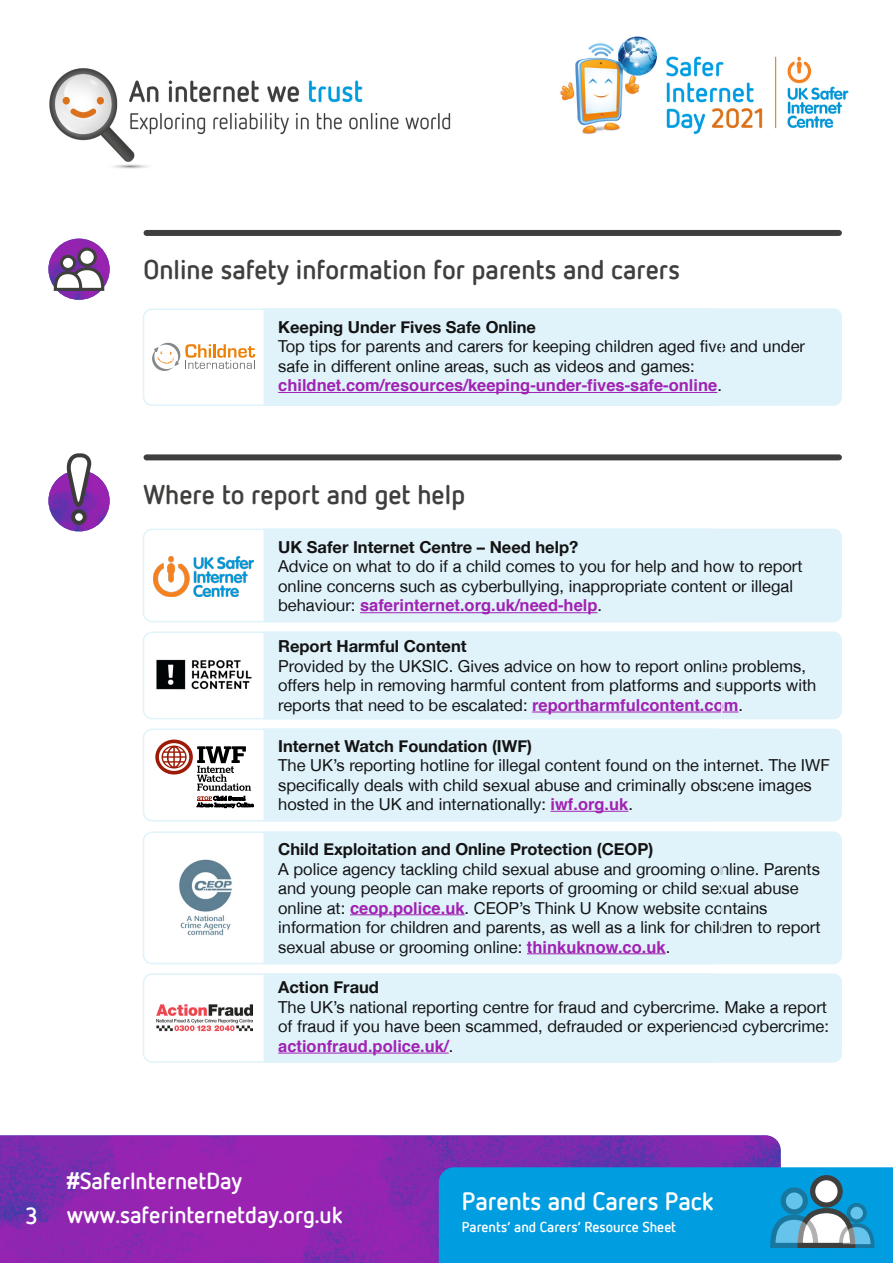
<style>
.page{position:relative;width:893px;height:1263px;background:#fff}
.page>*{position:absolute;margin:0;border:0;box-sizing:border-box;transform-origin:0 0}
.Header_black{font:700 27px "Netto OT";color:#3f3f3e}
.t1{font:700 25.2px "Netto OT";color:#fff}
.t2{font:700 23.25px/34.2px "Netto OT";color:#fff}
.Body_copy{font:16.5px/19.5px "Helvetica Neue LT Arabic";color:#131313}
.Header_small_black{font:700 16.5px "Helvetica Neue";color:#131313}
.t3{font:700 14.4px "Netto OT";color:#fff}
.s1{font-family:"Helvetica";font-weight:700;color:#a122b3}
.s2{font-family:"Arial"}
</style>
<div class="page">
<img style="left:0;top:1135px;width:781px;height:128px">
<svg style="left:439px;top:1167px;width:454px;height:96px"></svg>
<img style="left:49px;top:68px;width:402px;height:101px">
<img style="left:560px;top:36px;width:289px;height:99px">
<div style="left:264px;top:973px;width:578px;height:90px;background:#e0f3fb"></div>
<div style="left:264px;top:831px;width:578px;height:133px;background:#e0f3fb"></div>
<div style="left:264px;top:728px;width:578px;height:93px;background:#e0f3fb"></div>
<div style="left:264px;top:631px;width:578px;height:88px;background:#e0f3fb"></div>
<div style="left:264px;top:529px;width:578px;height:93px;background:#e0f3fb"></div>
<div style="left:264px;top:308px;width:578px;height:98px;background:#e0f3fb"></div>
<hr style="left:278px;top:392px;width:439px;height:1px;background:#a122b3">
<hr style="left:360px;top:612px;width:238px;height:1px;background:#a122b3">
<hr style="left:532px;top:712px;width:206px;height:1px;background:#a122b3">
<hr style="left:550px;top:811px;width:78px;height:1px;background:#a122b3">
<hr style="left:350px;top:914px;width:115px;height:1px;background:#a122b3">
<hr style="left:527px;top:953px;width:139px;height:1px;background:#a122b3">
<hr style="left:278px;top:1053px;width:171px;height:1px;background:#a122b3">
<div style="left:143px;top:308px;width:580px;height:98px;border:2px solid #e0f3fb;border-radius:9px"></div>
<div style="left:147px;top:454px;width:692px;height:6px;background:#3f3f3e"></div>
<img style="left:48px;top:470px;width:62px;height:61px;border-radius:31px">
<div style="left:143px;top:728px;width:580px;height:93px;border:2px solid #e0f3fb;border-radius:9px"></div>
<div style="left:143px;top:631px;width:580px;height:88px;border:2px solid #e0f3fb;border-radius:9px"></div>
<div style="left:143px;top:529px;width:580px;height:93px;border:2px solid #e0f3fb;border-radius:9px"></div>
<svg style="left:67px;top:453px;width:28px;height:59px"></svg>
<div style="left:73px;top:511px;width:12px;height:12px;background:#fff;border-radius:50%"></div>
<div style="left:71px;top:509px;width:16px;height:16px;border:4px solid #3c3c3b;border-radius:50%"></div>
<div style="left:143px;top:831px;width:580px;height:133px;border:2px solid #e0f3fb;border-radius:9px"></div>
<div style="left:143px;top:973px;width:580px;height:90px;border:2px solid #e0f3fb;border-radius:9px"></div>
<div style="left:147px;top:230px;width:692px;height:6px;background:#3f3f3e"></div>
<img style="left:48px;top:239px;width:62px;height:61px;border-radius:31px">
<svg style="left:79px;top:249px;width:16px;height:16px"></svg>
<div style="left:77px;top:248px;width:20px;height:19px;border:3px solid #3f3f3e;border-radius:50%"></div>
<div style="left:61px;top:256px;width:14px;height:13px;background:#fff;border-radius:50%"></div>
<div style="left:60px;top:255px;width:16px;height:16px;border:3px solid #3f3f3e;border-radius:50%"></div>
<svg style="left:52px;top:266px;width:54px;height:26px"></svg>
<svg style="left:152px;top:343px;width:103px;height:28px"></svg>
<img style="left:153px;top:556px;width:100px;height:41px">
<img style="left:156px;top:659px;width:96px;height:31px">
<svg style="left:197px;top:746px;width:56px;height:62px"></svg>
<svg style="left:155px;top:739px;width:38px;height:35px"></svg>
<svg style="left:159px;top:743px;width:30px;height:28px"></svg>
<img style="left:179px;top:859px;width:53px;height:77px">
<img style="left:156px;top:1004px;width:96px;height:28px">
<h2 class="Header_black" style="left:144px;top:254px;width:538px">Online safety information for parents and carers</h2>
<h3 class="Header_small_black" style="left:278px;top:317px;width:259px">Keeping Under Fives Safe Online</h3>
<p class="Body_copy" style="left:278px;top:337px;width:528px">Top tips for parents and carers for keeping children aged five and under safe in different online areas, such as videos and games: <span class="s1">childnet.com/resources/keeping-under-fives-safe-online</span>.</p>
<h2 class="Header_black" style="left:144px;top:479px;width:323px">Where to report and get help</h2>
<h3 class="Header_small_black" style="left:278px;top:537px;width:302px">UK Safer Internet Centre – Need help?</h3>
<p class="Body_copy" style="left:278px;top:557px;width:526px">Advice on what to do if a child comes to you for help and how to report online concerns such as cyberbullying, inappropriate content or illegal behaviour: <span class="s1">saferinternet.org.uk/need-help</span>.</p>
<h3 class="Header_small_black" style="left:278px;top:636px;width:190px">Report Harmful Content</h3>
<p class="Body_copy" style="left:278px;top:656px;width:540px">Provided by the UKSIC. Gives advice on how to report online problems, offers help in removing harmful content from platforms and supports with reports that need to be escalated: <span class="s1">reportharmfulcontent.com</span>.</p>
<h3 class="Header_small_black" style="left:278px;top:735px;width:255px">Internet Watch Foundation (IWF)</h3>
<p class="Body_copy" style="left:278px;top:755px;width:553px">The UK’s reporting hotline for illegal content found on the internet. The IWF specifically deals with child sexual abuse and criminally obscene images hosted in the UK and internationally: <span class="s1">iwf.org.uk</span>.</p>
<h3 class="Header_small_black" style="left:278px;top:839px;width:377px">Child Exploitation and Online Protection (CEOP)</h3>
<p class="Body_copy" style="left:278px;top:859px;width:544px">A police agency tackling child sexual abuse and grooming online. Parents and young people can make reports of grooming or child sexual abuse online at: <span class="s1">ceop.police.uk</span>. CEOP’s Think U Know website contains information for children and parents, as well as a link for children to report sexual abuse or grooming online: <span class="s1">thinkuknow.co.uk</span>.</p>
<h3 class="Header_small_black" style="left:278px;top:977px;width:102px">Action Fraud</h3>
<p class="Body_copy" style="left:278px;top:997px;width:552px;text-align:justify">The UK’s national reporting centre for fraud and cybercrime. Make a report of fraud if you have been scammed, defrauded or experienced cybercrime: <span class="s1">actionfraud.police.uk/</span>.</p>
<h3 class="t2" style="left:26px;top:1198px;width:13px">3</h3>
<h3 class="t2" style="left:67px;top:1164px;width:277px"><span class="s2">#</span>SaferInternetDay www.saferinternetday.org.uk</h3>
<h2 class="t1" style="left:462px;top:1186px;width:253px">Parents and Carers Pack</h2>
<p class="t3" style="left:462px;top:1219px;width:216px">Parents’ and Carers’ Resource Sheet</p>
</div>
